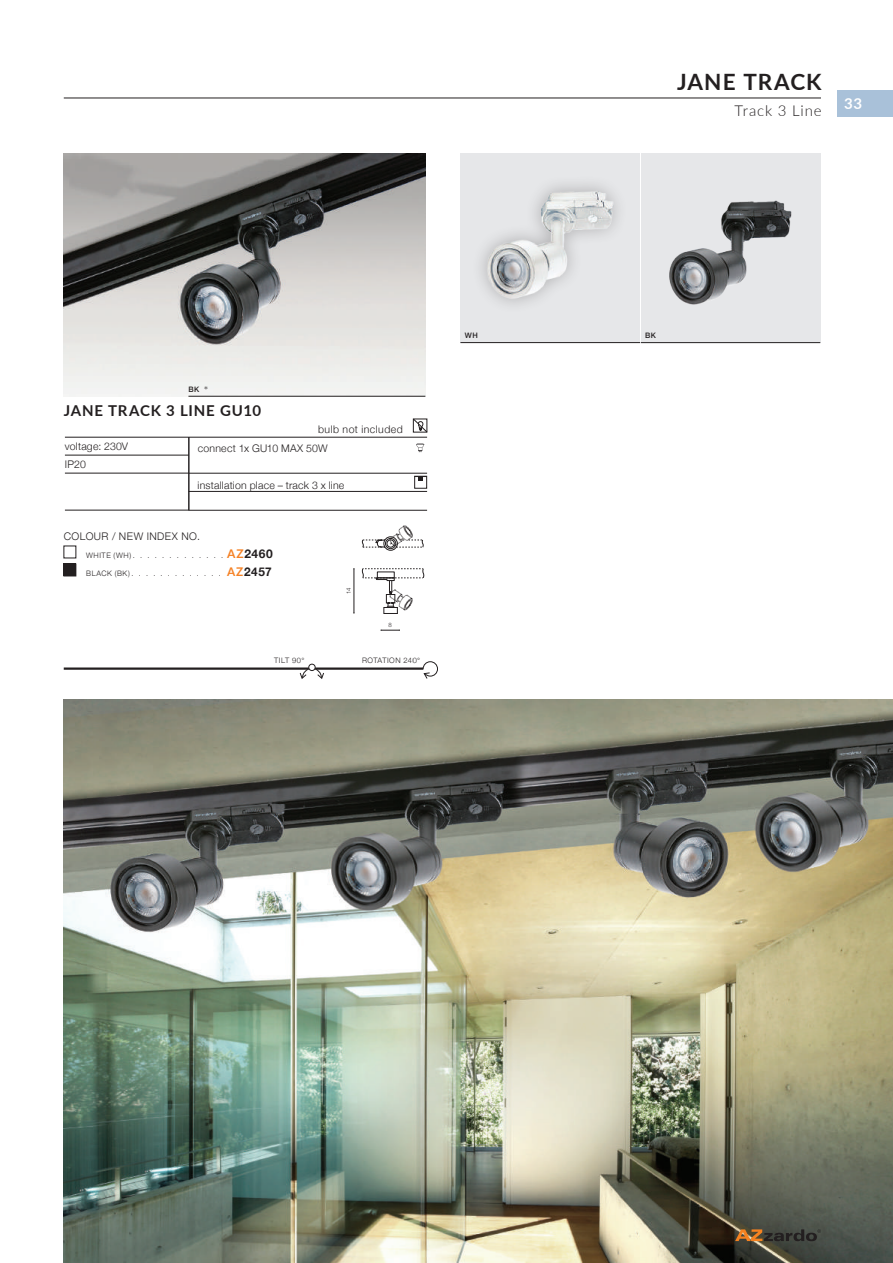
<style>
.page{position:relative;width:893px;height:1263px;background:#fff}
.page>*{position:absolute;margin:0;border:0;box-sizing:border-box;transform-origin:0 0}
.t1{font:700 22.5px "Lato";color:#231f20}
.t2{font:700 15px "Lato";letter-spacing:.055em;color:#231f20}
.t3{font:300 15px "Lato";letter-spacing:.055em;color:#231f20}
.t4{font:700 15px "Lato";color:#fff}
.t5{font:300 10.5px/18.9px "Helvetica Neue";letter-spacing:.02em;color:#231f20}
.t6{font:300 10.5px "Helvetica Neue";letter-spacing:.045em;color:#231f20}
.t7{font:300 7.5px "Helvetica Neue";letter-spacing:.07em;color:#231f20}
.t8{font:500 7.5px "Helvetica Neue";color:#231f20}
.t9{font:300 6px "Helvetica Neue";color:#231f20}
.s1{font-family:"Lato";font-weight:300;font-size:12.3px}
.s2{font-family:"Lato";font-weight:700;font-size:12px;color:#f58124}
.s3{font-weight:700;font-size:12px}
</style>
<div class="page">
<hr style="left:64px;top:98px;width:757px;height:1px;background:#231f20">
<div style="left:838px;top:90px;width:55px;height:26px;background:#a9c1d9"></div>
<img style="left:64px;top:153px;width:361px;height:243px">
<img style="left:64px;top:699px;width:829px;height:564px">
<svg style="left:735px;top:1229px;width:86px;height:12px"></svg>
<hr style="left:188px;top:396px;width:237px;height:1px;background:#231f20">
<div style="left:64px;top:564px;width:12px;height:12px;background:#231f20"></div>
<div style="left:641px;top:153px;width:179px;height:190px;background:#e6e7e9"></div>
<img style="left:669px;top:200px;width:123px;height:105px">
<hr style="left:641px;top:342px;width:179px;height:1px;background:#231f20">
<div style="left:460px;top:153px;width:180px;height:189px;background:#e6e7e9"></div>
<img style="left:481px;top:187px;width:137px;height:118px">
<hr style="left:460px;top:342px;width:180px;height:1px;background:#231f20">
<hr style="left:64px;top:667px;width:361px;height:3px;background:#231f20">
<svg style="left:299px;top:664px;width:26px;height:15px"></svg>
<svg style="left:422px;top:661px;width:16px;height:18px"></svg>
<svg style="left:413px;top:419px;width:14px;height:13px"></svg>
<hr style="left:189px;top:437px;width:238px;height:1px;background:#231f20">
<svg style="left:416px;top:444px;width:8px;height:8px"></svg>
<hr style="left:189px;top:473px;width:238px;height:1px;background:#231f20">
<hr style="left:189px;top:491px;width:238px;height:1px;background:#231f20">
<hr style="left:189px;top:510px;width:238px;height:1px;background:#231f20">
<hr style="left:189px;top:437px;width:1px;height:73px;background:#231f20">
<div style="left:415px;top:476px;width:12px;height:12px;background:#fff;border:1px solid #231f20"></div>
<svg style="left:415px;top:476px;width:12px;height:4px"></svg>
<hr style="left:65px;top:437px;width:124px;height:1px;background:#231f20">
<hr style="left:65px;top:455px;width:124px;height:1px;background:#231f20">
<hr style="left:65px;top:473px;width:124px;height:1px;background:#231f20">
<hr style="left:65px;top:510px;width:124px;height:1px;background:#231f20">
<svg style="left:380px;top:629px;width:20px;height:2px"></svg>
<hr style="left:354px;top:569px;width:1px;height:44px;background:#231f20">
<div style="left:384px;top:607px;width:14px;height:7px;border:1px solid #231f20"></div>
<div style="left:384px;top:536px;width:14px;height:15px;border:1px solid #231f20;border-radius:50%"></div>
<svg style="left:362px;top:525px;width:62px;height:24px"></svg>
<svg style="left:362px;top:568px;width:63px;height:43px"></svg>
<h1 class="t1" style="left:677px;top:65px;width:28px">JANE</h1>
<h1 class="t1" style="left:743px;top:65px;width:17px">TRAC</h1>
<h1 class="t1" style="left:806px;top:65px;width:17px">K</h1>
<h2 class="t3" style="left:734px;top:100px;width:89px">Track 3 Line</h2>
<h2 class="t4" style="left:844px;top:92px;width:20px">33</h2>
<p class="t8" style="left:188px;top:383px;width:22px">BK <span class="s1">*</span></p>
<h2 class="t2" style="left:64px;top:400px;width:199px">JANE TRACK 3 LINE GU10</h2>
<p class="t5" style="left:65px;top:436px;width:65px;line-height:18px">voltage: 230V<br>IP20</p>
<p class="t5" style="left:198px;top:419px;width:206px;text-indent:120px">bulb not included connect 1x GU10 MAX 50W</p>
<p class="t5" style="left:198px;top:475px;width:148px">installation place – track 3 x line</p>
<p class="t6" style="left:64px;top:528px;width:138px">COLOUR / NEW INDEX NO.</p>
<p class="t7" style="left:86px;top:549px;width:188px">WHITE (WH). . . . . . . . . . . . .<span class="s2">AZ</span> <span class="s3">2460</span></p>
<p class="t7" style="left:86px;top:567px;width:187px">BLACK (BK)............. <span class="s2">AZ</span> <span class="s3">2457</span></p>
<p class="t9" style="left:344px;top:594px;width:8px;rotate:-90deg">14</p>
<p class="t9" style="left:389px;top:620px;width:5px">8</p>
<p class="t7" style="left:274px;top:654px;width:32px">TILT 90°</p>
<p class="t7" style="left:362px;top:654px;width:60px">ROTATION 240°</p>
<p class="t8" style="left:465px;top:329px;width:15px">WH</p>
<p class="t8" style="left:645px;top:329px;width:12px">BK</p>
</div>
